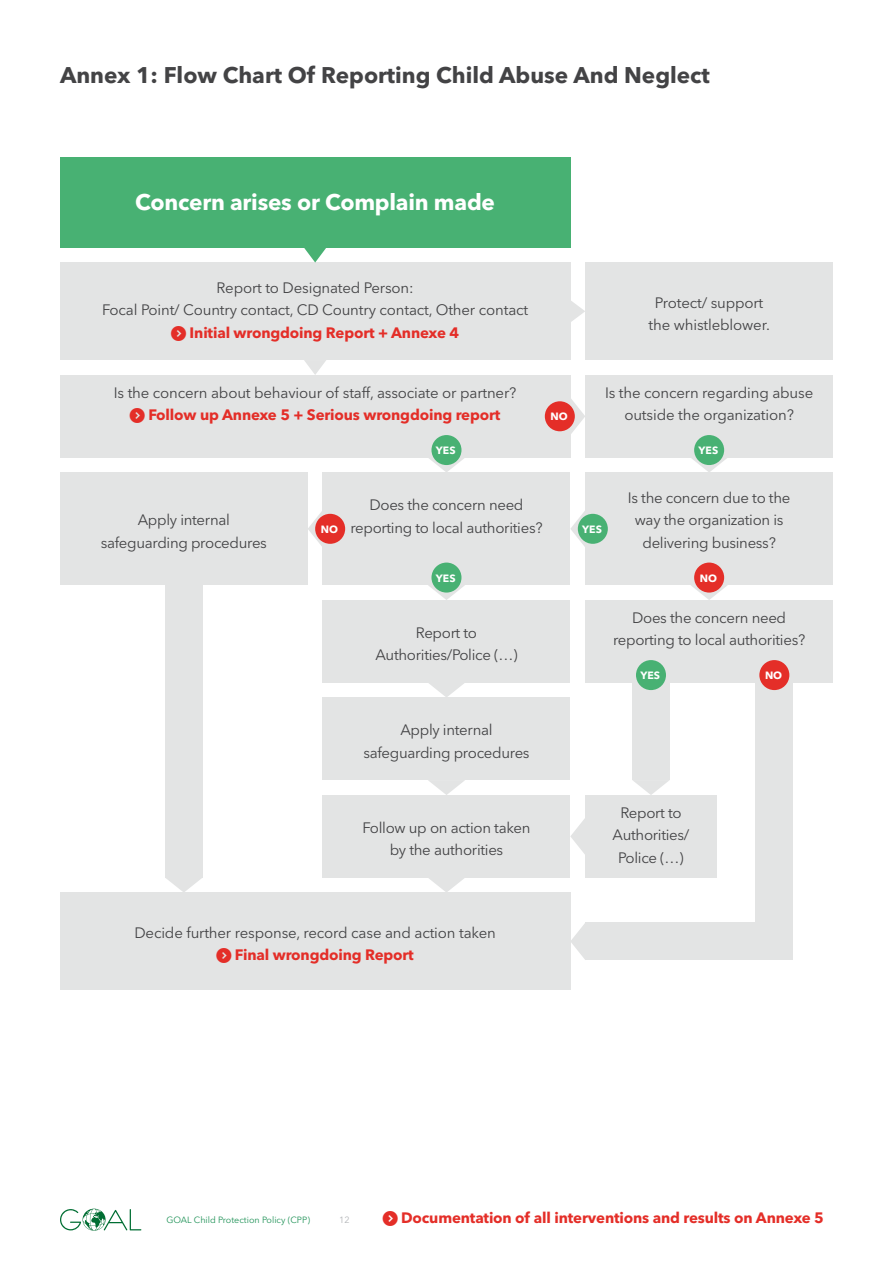
<style>
.page{position:relative;width:893px;height:1263px;background:#fff}
.page>*{position:absolute;margin:0;border:0;box-sizing:border-box;transform-origin:0 0}
.Basic_Body{font:700 22.5px "Avenir Next LT Pro";color:#434345}
.t1{font:700 22.5px "Avenir Next LT Pro";letter-spacing:-.01em;color:#fff}
.t2{font:15px/22.5px "Avenir Next LT Pro";letter-spacing:-.02em;color:#434345;text-align:center}
.t3{font:700 15px "Avenir Next LT Pro";letter-spacing:-.01em;color:#e42e28}
.t4{font:700 10.5px "Avenir Next LT Pro";color:#fff}
.t5{font:9px "Avenir Next LT Pro";color:#1f9257}
.t6{font:9px "Avenir Next LT Pro";color:#b2b4b7}
</style>
<div class="page">
<div style="left:756px;top:682px;width:37px;height:278px;background:#e3e4e4"></div>
<div style="left:632px;top:682px;width:38px;height:98px;background:#e3e4e4"></div>
<div style="left:60px;top:158px;width:510px;height:90px;background:#48b173"></div>
<div style="left:60px;top:262px;width:510px;height:98px;background:#e3e4e4"></div>
<div style="left:60px;top:893px;width:510px;height:97px;background:#e3e4e4"></div>
<div style="left:585px;top:262px;width:248px;height:98px;background:#e3e4e4"></div>
<div style="left:585px;top:375px;width:248px;height:83px;background:#e3e4e4"></div>
<div style="left:585px;top:472px;width:248px;height:113px;background:#e3e4e4"></div>
<div style="left:323px;top:472px;width:247px;height:113px;background:#e3e4e4"></div>
<div style="left:323px;top:600px;width:247px;height:82px;background:#e3e4e4"></div>
<div style="left:323px;top:698px;width:247px;height:82px;background:#e3e4e4"></div>
<div style="left:60px;top:472px;width:248px;height:113px;background:#e3e4e4"></div>
<div style="left:323px;top:795px;width:247px;height:83px;background:#e3e4e4"></div>
<div style="left:585px;top:795px;width:132px;height:83px;background:#e3e4e4"></div>
<div style="left:585px;top:600px;width:248px;height:82px;background:#e3e4e4"></div>
<div style="left:60px;top:375px;width:510px;height:83px;background:#e3e4e4"></div>
<svg style="left:570px;top:300px;width:15px;height:23px"></svg>
<svg style="left:570px;top:398px;width:15px;height:37px"></svg>
<svg style="left:691px;top:457px;width:36px;height:15px"></svg>
<svg style="left:633px;top:780px;width:36px;height:15px"></svg>
<svg style="left:428px;top:585px;width:37px;height:15px"></svg>
<svg style="left:428px;top:682px;width:37px;height:15px"></svg>
<svg style="left:165px;top:877px;width:38px;height:15px"></svg>
<svg style="left:570px;top:923px;width:15px;height:37px"></svg>
<svg style="left:428px;top:780px;width:37px;height:15px"></svg>
<svg style="left:429px;top:878px;width:35px;height:14px"></svg>
<svg style="left:429px;top:457px;width:35px;height:15px"></svg>
<svg style="left:570px;top:511px;width:15px;height:36px"></svg>
<svg style="left:570px;top:818px;width:15px;height:36px"></svg>
<svg style="left:308px;top:510px;width:15px;height:38px"></svg>
<svg style="left:691px;top:585px;width:36px;height:15px"></svg>
<svg style="left:304px;top:248px;width:22px;height:14px"></svg>
<svg style="left:304px;top:360px;width:22px;height:15px"></svg>
<div style="left:545px;top:401px;width:30px;height:30px;background:#e42e28;border-radius:50%"></div>
<div style="left:694px;top:435px;width:30px;height:30px;background:#48b173;border-radius:50%"></div>
<div style="left:636px;top:660px;width:30px;height:30px;background:#48b173;border-radius:50%"></div>
<div style="left:431px;top:562px;width:30px;height:30px;background:#48b173;border-radius:50%"></div>
<div style="left:431px;top:435px;width:30px;height:30px;background:#48b173;border-radius:50%"></div>
<div style="left:578px;top:514px;width:30px;height:30px;background:#48b173;border-radius:50%"></div>
<div style="left:315px;top:514px;width:30px;height:30px;background:#e42e28;border-radius:50%"></div>
<div style="left:694px;top:562px;width:30px;height:30px;background:#e42e28;border-radius:50%"></div>
<div style="left:759px;top:660px;width:30px;height:30px;background:#e42e28;border-radius:50%"></div>
<div style="left:165px;top:585px;width:38px;height:292px;background:#e3e4e4"></div>
<div style="left:585px;top:923px;width:208px;height:37px;background:#e3e4e4"></div>
<svg style="left:60px;top:1209px;width:81px;height:21px"></svg>
<p class="Basic_Body" style="left:60px;top:61px;width:651px">Annex 1: Flow Chart Of Reporting Child Abuse And Neglect</p>
<p class="t1" style="left:135px;top:188px;width:361px">Concern arises or Complain made</p>
<p class="t2" style="left:217px;top:276px;width:199px">Report to Designated Person:</p>
<p class="t2" style="left:102px;top:298px;width:428px">Focal Point/ Country contact, CD Country contact, Other contact</p>
<p class="t3" style="left:190px;top:323px;width:271px">Initial wrongdoing Report + Annexe 4</p>
<p class="t2" style="left:114px;top:381px;width:404px">Is the concern about behaviour of staff, associate or partner?</p>
<p class="t3" style="left:148px;top:406px;width:353px">Follow up Annexe 5 + Serious wrongdoing report</p>
<p class="t4" style="left:550px;top:410px;width:19px">NO</p>
<p class="t4" style="left:436px;top:444px;width:21px">YES</p>
<p class="t2" style="left:655px;top:291px;width:110px">Protect/ support</p>
<p class="t2" style="left:649px;top:313px;width:123px">the whistleblower.</p>
<p class="t2" style="left:605px;top:381px;width:210px">Is the concern regarding abuse outside the organization?</p>
<p class="t4" style="left:699px;top:444px;width:21px">YES</p>
<p class="t2" style="left:138px;top:508px;width:94px">Apply internal</p>
<p class="t2" style="left:101px;top:531px;width:168px">safeguarding procedures</p>
<p class="t2" style="left:350px;top:493px;width:194px">Does the concern need reporting to local authorities?</p>
<p class="t4" style="left:321px;top:523px;width:19px">NO</p>
<p class="t4" style="left:582px;top:523px;width:21px">YES</p>
<p class="t4" style="left:436px;top:571px;width:21px">YES</p>
<p class="t2" style="left:416px;top:621px;width:63px">Report to</p>
<p class="t2" style="left:375px;top:643px;width:144px">Authorities/Police (…)</p>
<p class="t2" style="left:628px;top:486px;width:164px">Is the concern due to the</p>
<p class="t2" style="left:635px;top:508px;width:150px">way the organization is</p>
<p class="t2" style="left:642px;top:531px;width:135px">delivering business?</p>
<p class="t4" style="left:700px;top:571px;width:19px">NO</p>
<p class="t2" style="left:632px;top:606px;width:156px">Does the concern need</p>
<p class="t2" style="left:613px;top:628px;width:194px">reporting to local authorities?</p>
<p class="t4" style="left:640px;top:669px;width:21px">YES</p>
<p class="t4" style="left:765px;top:669px;width:19px">NO</p>
<p class="t2" style="left:400px;top:718px;width:94px">Apply internal</p>
<p class="t2" style="left:363px;top:741px;width:168px">safeguarding procedures</p>
<p class="t2" style="left:362px;top:816px;width:170px">Follow up on action taken</p>
<p class="t2" style="left:390px;top:838px;width:115px">by the authorities</p>
<p class="t2" style="left:620px;top:801px;width:63px">Report to</p>
<p class="t2" style="left:612px;top:823px;width:79px">Authorities/</p>
<p class="t2" style="left:618px;top:846px;width:67px">Police (…)</p>
<p class="t2" style="left:134px;top:921px;width:363px">Decide further response, record case and action taken</p>
<p class="t3" style="left:235px;top:946px;width:180px">Final wrongdoing Report</p>
<p class="t5" style="left:166px;top:1214px;width:145px">GOAL Child Protection Policy (CPP)</p>
<p class="t6" style="left:339px;top:1214px;width:12px">12</p>
<p class="t3" style="left:401px;top:1208px;width:424px">Documentation of all interventions and results on Annexe 5</p>
</div>
